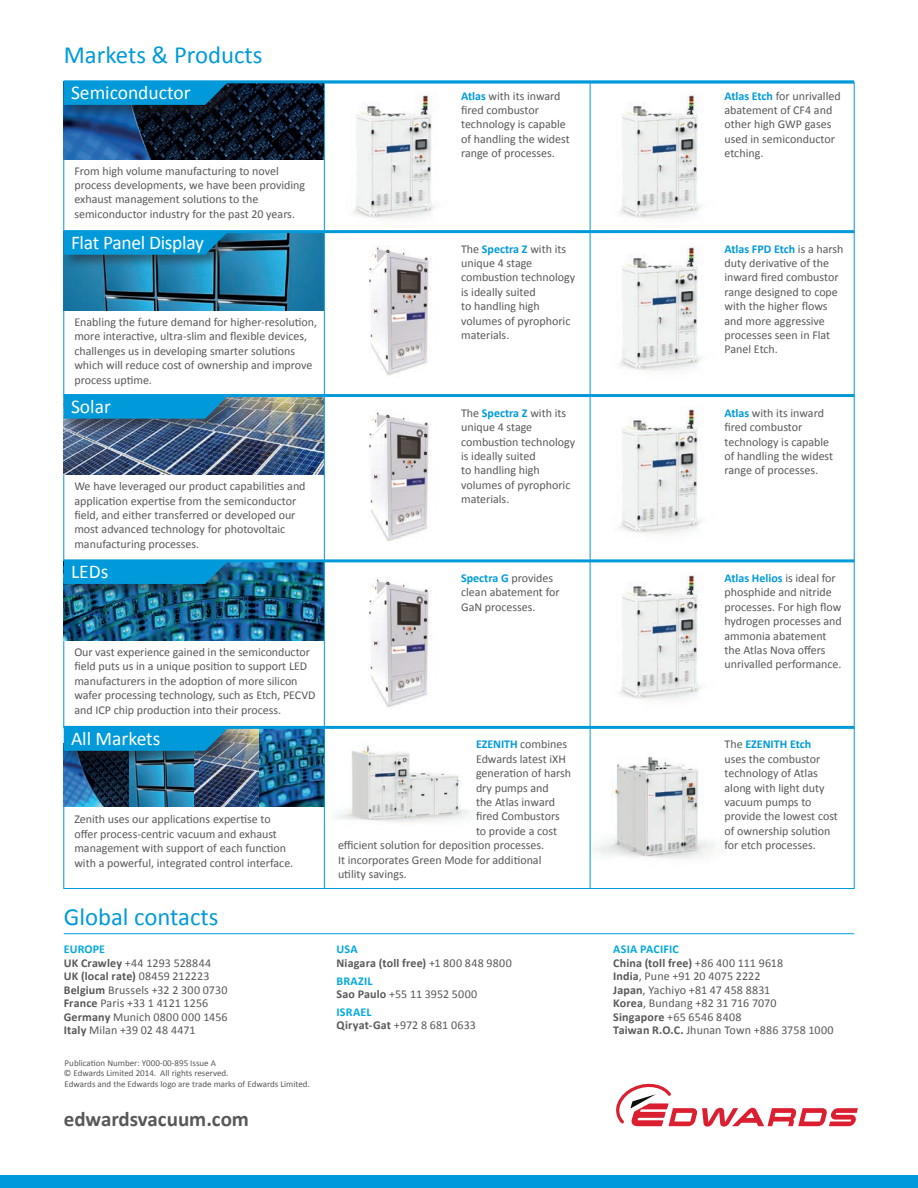
<style>
.page{position:relative;width:918px;height:1188px;background:#fff}
.page>*{position:absolute;margin:0;border:0;box-sizing:border-box;transform-origin:0 0}
.t1{font:24.75px "Calibri";color:#009ada}
.t2{font:700 21px "Calibri";color:#57585a}
.t3{font:19.5px "Calibri";color:#fff}
.Contact_list{font:12px/14.4px "Calibri";color:#57585a}
.Contact_list-2{font:700 12px "Calibri";letter-spacing:.015em;color:#57585a}
.Contact_header{font:700 12px "Calibri";letter-spacing:.015em;color:#00a8e0}
.Contact_list-3{font:12px "Calibri";letter-spacing:.025em;color:#57585a}
.Copyright_statements{font:9px "Calibri";color:#57585a}
.s1{font-weight:700}
.s2{font-weight:400}
.s3{font-weight:700;color:#009ada}
</style>
<div class="page">
<img style="left:369px;top:245px;width:63px;height:131px">
<img style="left:369px;top:411px;width:63px;height:130px">
<img style="left:369px;top:577px;width:63px;height:131px">
<img style="left:353px;top:94px;width:82px;height:125px">
<img style="left:619px;top:94px;width:82px;height:125px">
<img style="left:619px;top:246px;width:82px;height:125px">
<img style="left:619px;top:408px;width:82px;height:126px">
<img style="left:619px;top:574px;width:82px;height:126px">
<img style="left:592px;top:756px;width:123px;height:103px">
<img style="left:335px;top:745px;width:136px;height:77px">
<img style="left:64px;top:83px;width:260px;height:77px">
<img style="left:64px;top:233px;width:260px;height:78px">
<img style="left:64px;top:397px;width:260px;height:78px">
<img style="left:64px;top:562px;width:260px;height:78px">
<img style="left:64px;top:765px;width:65px;height:41px">
<img style="left:129px;top:765px;width:65px;height:41px">
<img style="left:194px;top:729px;width:66px;height:77px">
<img style="left:260px;top:729px;width:64px;height:77px">
<hr style="left:64px;top:933px;width:790px;height:1px;background:#009ada">
<svg style="left:616px;top:1084px;width:242px;height:43px"></svg>
<div style="left:0;top:1175px;width:918px;height:13px;background:#009ada"></div>
<div style="left:62px;top:79px;width:180px;height:40px;background:#231f20;opacity:.5"></div>
<svg style="left:62px;top:81px;width:167px;height:24px;background:#038fcb"></svg>
<div style="left:62px;top:229px;width:180px;height:40px;background:#231f20;opacity:.5"></div>
<svg style="left:62px;top:231px;width:167px;height:24px;background:#0693cf"></svg>
<div style="left:62px;top:393px;width:180px;height:40px;background:#231f20;opacity:.5"></div>
<svg style="left:62px;top:395px;width:167px;height:24px;background:#0994cf"></svg>
<div style="left:62px;top:558px;width:180px;height:40px;background:#231f20;opacity:.5"></div>
<svg style="left:62px;top:560px;width:167px;height:24px;background:#0495d2"></svg>
<div style="left:62px;top:725px;width:180px;height:40px;background:#231f20;opacity:.5"></div>
<svg style="left:62px;top:727px;width:167px;height:24px;background:#0995d0"></svg>
<hr style="left:324px;top:82px;width:1px;height:806px;background:#009ada">
<hr style="left:590px;top:82px;width:1px;height:806px;background:#009ada">
<hr style="left:64px;top:80px;width:790px;height:3px;background:#009ada">
<hr style="left:64px;top:230px;width:790px;height:3px;background:#009ada">
<hr style="left:64px;top:394px;width:790px;height:3px;background:#009ada">
<hr style="left:64px;top:559px;width:790px;height:3px;background:#009ada">
<hr style="left:64px;top:726px;width:790px;height:3px;background:#009ada">
<p class="t1" style="left:64px;top:40px;width:200px">Markets &amp; Products</p>
<p class="t3" style="left:71px;top:80px;width:121px">Semiconductor</p>
<p class="Contact_list" style="left:74px;top:163px;width:232px">From high volume manufacturing to novel process developments, we have been providing exhaust management solutions to the semiconductor industry for the past 20 years.</p>
<p class="t3" style="left:71px;top:230px;width:134px">Flat Panel Display</p>
<p class="Contact_list" style="left:74px;top:314px;width:244px">Enabling the future demand for higher-resolution, more interactive, ultra-slim and flexible devices, challenges us in developing smarter solutions which will reduce cost of ownership and improve process uptime.</p>
<p class="t3" style="left:71px;top:394px;width:41px">Solar</p>
<p class="Contact_list" style="left:74px;top:478px;width:233px">We have leveraged our product capabilities and application expertise from the semiconductor field, and either transferred or developed our most advanced technology for photovoltaic manufacturing processes.</p>
<p class="t3" style="left:71px;top:560px;width:39px">LEDs</p>
<p class="Contact_list" style="left:74px;top:644px;width:243px">Our vast experience gained in the semiconductor field puts us in a unique position to support LED manufacturers in the adoption of more silicon wafer processing technology, such as Etch, PECVD and ICP chip production into their process.</p>
<p class="t3" style="left:71px;top:726px;width:91px">All Markets</p>
<p class="Contact_list" style="left:74px;top:812px;width:198px">Zenith uses our applications expertise to</p>
<p class="Contact_list" style="left:74px;top:826px;width:204px">offer process-centric vacuum and exhaust</p>
<p class="Contact_list" style="left:74px;top:841px;width:213px">management with support of each function</p>
<p class="Contact_list" style="left:74px;top:855px;width:220px">with a powerful, integrated control interface.</p>
<p class="t1" style="left:64px;top:902px;width:156px">Global contacts</p>
<p class="Contact_header" style="left:64px;top:942px;width:43px">EUROPE</p>
<p class="Contact_list" style="left:64px;top:955px;width:149px"><span class="s1">UK Crawley</span> +44 1293 528844</p>
<p class="Contact_list-2" style="left:64px;top:969px;width:147px">UK (local rate) <span class="s2">08459 212223</span></p>
<p class="Contact_list" style="left:64px;top:982px;width:165px"><span class="s1">Belgium</span> Brussels +32 2 300 0730</p>
<p class="Contact_list" style="left:64px;top:996px;width:146px"><span class="s1">France</span> Paris +33 1 4121 1256</p>
<p class="Contact_list" style="left:64px;top:1009px;width:165px"><span class="s1">Germany</span> Munich 0800 000 1456</p>
<p class="Contact_list" style="left:64px;top:1023px;width:133px"><span class="s1">Italy</span> Milan +39 02 48 4471</p>
<p class="Copyright_statements" style="left:65px;top:1057px;width:153px">Publication Number: Y000-00-895 Issue A</p>
<p class="Copyright_statements" style="left:64px;top:1068px;width:166px">© Edwards Limited 2014. All rights reserved.</p>
<p class="Copyright_statements" style="left:65px;top:1078px;width:247px">Edwards and the Edwards logo are trade marks of Edwards Limited.</p>
<p class="t2" style="left:64px;top:1106px;width:187px">edwardsvacuum.com</p>
<p class="Contact_list" style="left:461px;top:88px;width:110px"><span class="s3">Atlas</span> with its inward fired combustor technology is capable of handling the widest range of processes.</p>
<p class="Contact_list" style="left:461px;top:241px;width:107px">The <span class="s3">Spectra Z</span> with its unique 4 stage</p>
<p class="Contact_list" style="left:461px;top:270px;width:116px">combustion technology is ideally suited</p>
<p class="Contact_list" style="left:461px;top:298px;width:111px">to handling high volumes of pyrophoric</p>
<p class="Contact_list" style="left:461px;top:327px;width:50px">materials.</p>
<p class="Contact_list" style="left:461px;top:405px;width:107px">The <span class="s3">Spectra Z</span> with its unique 4 stage</p>
<p class="Contact_list" style="left:461px;top:434px;width:116px">combustion technology is ideally suited</p>
<p class="Contact_list" style="left:461px;top:463px;width:111px">to handling high volumes of pyrophoric</p>
<p class="Contact_list" style="left:461px;top:491px;width:50px">materials.</p>
<p class="Contact_list" style="left:461px;top:570px;width:100px"><span class="s3">Spectra G</span> provides clean abatement for</p>
<p class="Contact_list" style="left:461px;top:599px;width:76px">GaN processes.</p>
<p class="Contact_list" style="left:476px;top:737px;width:93px"><span class="s3">EZENITH</span> combines</p>
<p class="Contact_list" style="left:476px;top:751px;width:91px">Edwards latest iXH</p>
<p class="Contact_list" style="left:476px;top:765px;width:97px">generation of harsh</p>
<p class="Contact_list" style="left:476px;top:780px;width:74px">dry pumps and</p>
<p class="Contact_list" style="left:476px;top:794px;width:81px">the Atlas inward</p>
<p class="Contact_list" style="left:476px;top:809px;width:85px">fired Combustors</p>
<p class="Contact_list" style="left:476px;top:823px;width:83px">to provide a cost</p>
<p class="Contact_list" style="left:338px;top:837px;width:208px">efficient solution for deposition processes.</p>
<p class="Contact_list" style="left:338px;top:852px;width:205px">It incorporates Green Mode for additional</p>
<p class="Contact_list" style="left:338px;top:866px;width:70px">utility savings.</p>
<p class="Contact_header" style="left:337px;top:942px;width:23px">USA</p>
<p class="Contact_list-2" style="left:337px;top:955px;width:177px">Niagara (toll free) <span class="s2">+1 800 848 9800</span></p>
<p class="Contact_header" style="left:337px;top:973px;width:38px">BRAZIL</p>
<p class="Contact_list" style="left:337px;top:986px;width:142px"><span class="s1">Sao Paulo</span> +55 11 3952 5000</p>
<p class="Contact_header" style="left:337px;top:1004px;width:37px">ISRAEL</p>
<p class="Contact_list" style="left:337px;top:1018px;width:141px"><span class="s1">Qiryat-Gat</span> +972 8 681 0633</p>
<p class="Contact_list" style="left:725px;top:88px;width:118px"><span class="s3">Atlas Etch</span> for unrivalled abatement of CF4 and other high GWP gases used in semiconductor etching.</p>
<p class="Contact_list" style="left:725px;top:241px;width:121px"><span class="s3">Atlas FPD Etch</span> is a harsh duty derivative of the inward fired combustor range designed to cope with the higher flows and more aggressive processes seen in Flat<br>Panel Etch.</p>
<p class="Contact_list" style="left:725px;top:405px;width:110px"><span class="s3">Atlas</span> with its inward fired combustor technology is capable of handling the widest range of processes.</p>
<p class="Contact_list" style="left:725px;top:570px;width:119px"><span class="s3">Atlas Helios</span> is ideal for phosphide and nitride processes. For high flow hydrogen processes and ammonia abatement the Atlas Nova offers unrivalled performance.</p>
<p class="Contact_list" style="left:725px;top:737px;width:115px">The <span class="s3">EZENITH Etch<br></span>uses the combustor technology of Atlas along with light duty vacuum pumps to provide the lowest cost of ownership solution for etch processes.</p>
<p class="Contact_header" style="left:613px;top:942px;width:67px">ASIA PACIFIC</p>
<p class="Contact_list-2" style="left:613px;top:955px;width:171px">China (toll free) <span class="s2">+86 400 111 9618</span></p>
<p class="Contact_list" style="left:613px;top:969px;width:149px"><span class="s1">India</span>, Pune +91 20 4075 2222</p>
<p class="Contact_list" style="left:613px;top:982px;width:159px"><span class="s1">Japan</span>, Yachiyo +81 47 458 8831</p>
<p class="Contact_list" style="left:613px;top:996px;width:165px"><span class="s1">Korea</span>, Bundang +82 31 716 7070</p>
<p class="Contact_list-3" style="left:613px;top:1009px;width:130px"><span class="s1">Singapore</span> +65 6546 8408</p>
<p class="Contact_list" style="left:613px;top:1023px;width:222px"><span class="s1">Taiwan R.O.C.</span> Jhunan Town +886 3758 1000</p>
</div>
